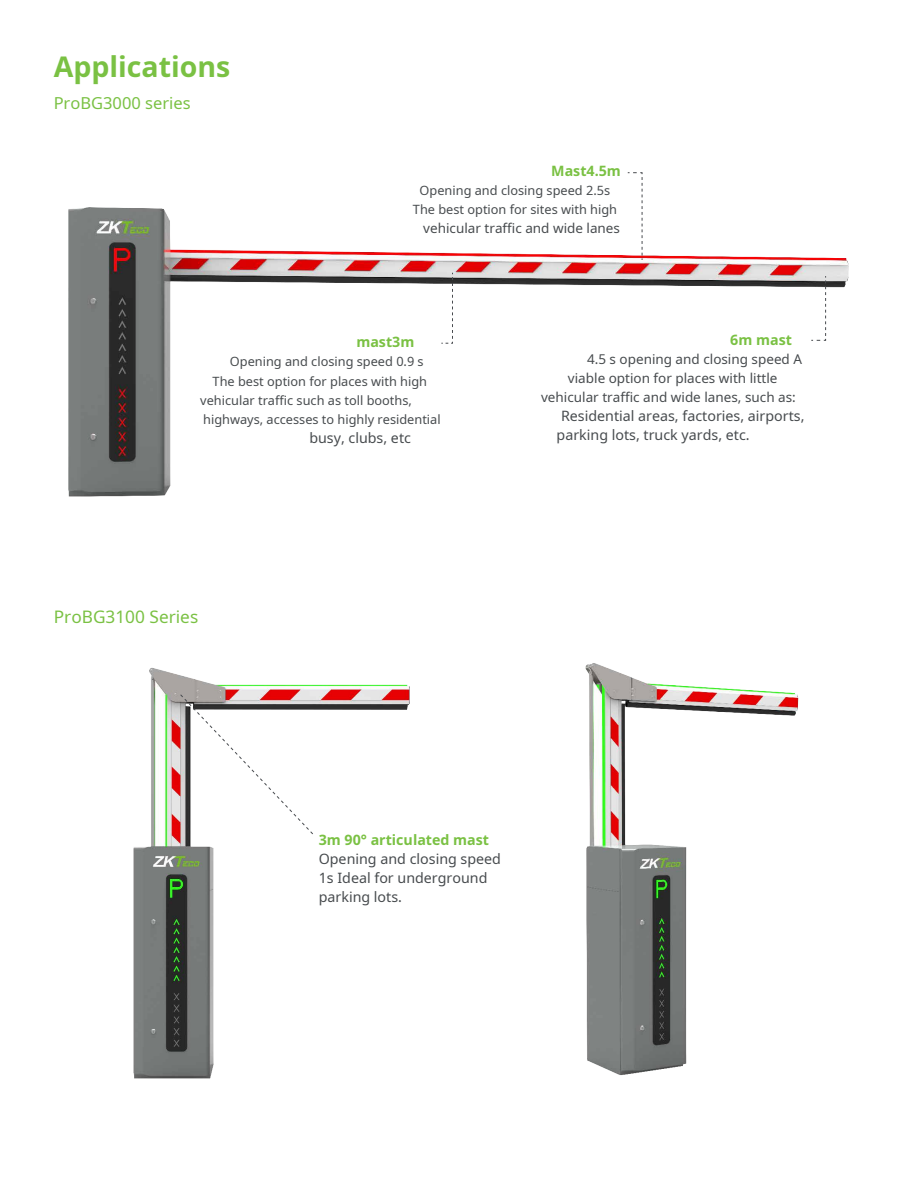
<style>
.page{position:relative;width:918px;height:1188px;background:#fff}
.page>*{position:absolute;margin:0;border:0;box-sizing:border-box;transform-origin:0 0}
.t1{font:700 28.5px "Noto Sans";color:#7ac143}
.t2{font:17.25px "Noto Sans";color:#7ac143}
.t3{font:16.5px "Noto Sans";color:#7ac143}
.t4{font:14.25px/19.2px "Noto Sans";color:#474b4e}
.t5{font:700 14.25px "Noto Sans";color:#7ac143}
.t6{font:13.5px "Noto Sans";color:#474b4e}
.t7{font:12.75px/19.2px "Noto Sans";color:#474b4e;text-align:center}
</style>
<div class="page">
<img style="left:133px;top:668px;width:277px;height:411px">
<img style="left:68px;top:207px;width:781px;height:290px">
<svg style="left:441px;top:272px;width:12px;height:72px"></svg>
<svg style="left:627px;top:172px;width:16px;height:89px"></svg>
<svg style="left:811px;top:275px;width:15px;height:66px"></svg>
<svg style="left:180px;top:694px;width:134px;height:141px"></svg>
<img style="left:585px;top:663px;width:214px;height:412px">
<h1 class="t1" style="left:54px;top:47px;width:178px">Applications</h1>
<p class="t3" style="left:54px;top:91px;width:139px">ProBG3000 series</p>
<p class="t5" style="left:551px;top:160px;width:71px">Mast4.5m</p>
<p class="t7" style="left:413px;top:180px;width:206px">Opening and closing speed 2.5s<br>The best option for sites with high</p>
<p class="t6" style="left:423px;top:219px;width:198px">vehicular traffic and wide lanes</p>
<p class="t5" style="left:356px;top:332px;width:60px">mast3m</p>
<p class="t7" style="left:230px;top:352px;width:195px">Opening and closing speed 0.9 s</p>
<p class="t7" style="left:213px;top:371px;width:216px">The best option for places with high</p>
<p class="t7" style="left:200px;top:390px;width:213px">vehicular traffic such as toll booths,</p>
<p class="t7" style="left:203px;top:409px;width:239px">highways, accesses to highly residential</p>
<p class="t4" style="left:309px;top:428px;width:103px">busy, clubs, etc</p>
<h2 class="t2" style="left:54px;top:604px;width:146px">ProBG3100 Series</h2>
<p class="t5" style="left:730px;top:329px;width:63px">6m mast</p>
<p class="t6" style="left:587px;top:349px;width:217px">4.5 s opening and closing speed A</p>
<p class="t6" style="left:568px;top:368px;width:211px">viable option for places with little</p>
<p class="t6" style="left:541px;top:387px;width:256px">vehicular traffic and wide lanes, such as:</p>
<p class="t4" style="left:557px;top:406px;width:249px;text-indent:4px">Residential areas, factories, airports, parking lots, truck yards, etc.</p>
<p class="t5" style="left:319px;top:829px;width:172px">3m 90° articulated mast</p>
<p class="t4" style="left:319px;top:849px;width:184px">Opening and closing speed<br>1s Ideal for underground parking lots.</p>
</div>
